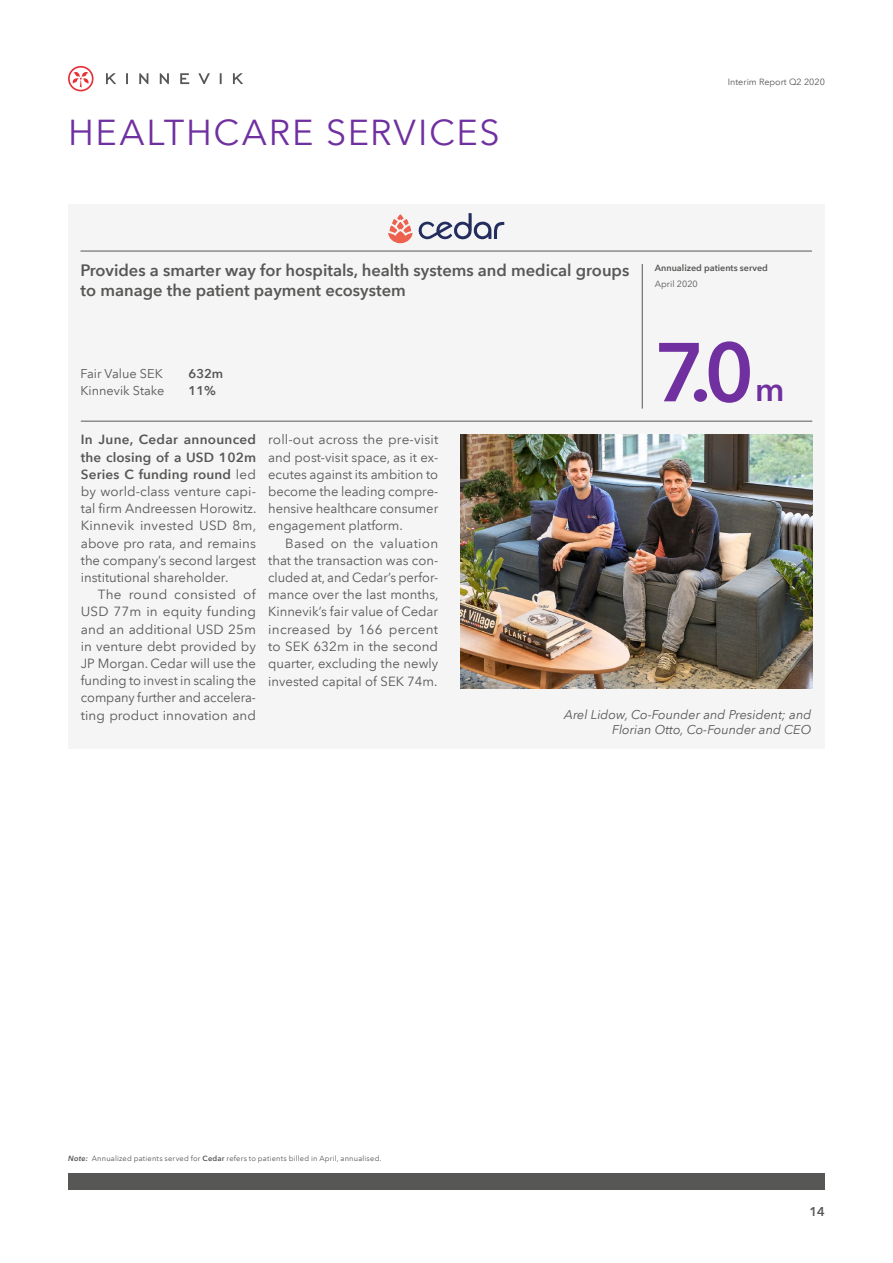
<style>
.page{position:relative;width:893px;height:1263px;background:#fff}
.page>*{position:absolute;margin:0;border:0;box-sizing:border-box;transform-origin:0 0}
.t1{font:600 82.5px "Avenir Next LT Pro";color:#7030a0}
.t2{font:36px "Avenir Next LT Pro";letter-spacing:.05em;color:#7030a0}
.t3{font:600 33px "Avenir Next LT Pro";color:#7030a0}
.t4{font:600 16.5px/19.5px "Avenir Next LT Pro";color:#575756}
.t5{font:13.35px/17.2px "Avenir Next LT Pro";color:#575756;text-align:justify}
.t6{font:italic 12.75px/15px "Avenir Next LT Pro";color:#575756;text-align:right}
.t7{font:12.75px "Avenir Next LT Pro";color:#575756}
.t8{font:600 12.75px "Avenir Next LT Pro";color:#575756}
.t9{font:9px "Avenir Next LT Pro";color:#575756}
.t10{font:600 9px "Avenir Next LT Pro";color:#575756}
.t11{font:7.5px "Avenir Next LT Pro";letter-spacing:.025em;color:#575756}
.s1{font-weight:600}
.s2{font-size:13.65px}
.s3{font-weight:600;font-style:italic}
</style>
<div class="page">
<svg style="left:68px;top:66px;width:26px;height:25px"></svg>
<svg style="left:106px;top:73px;width:137px;height:11px"></svg>
<div style="left:68px;top:1174px;width:757px;height:16px;background:#575756"></div>
<div style="left:68px;top:204px;width:757px;height:544px;background:#f5f5f5"></div>
<svg style="left:388px;top:213px;width:116px;height:30px"></svg>
<hr style="left:80px;top:251px;width:732px;height:1px;background:#575756">
<img style="left:460px;top:434px;width:352px;height:255px">
<hr style="left:642px;top:264px;width:1px;height:145px;background:#575756">
<hr style="left:81px;top:421px;width:731px;height:1px;background:#575756">
<h2 class="t2" style="left:68px;top:111px;width:433px">HEALTHCARE SERVICES</h2>
<p class="t9" style="left:728px;top:76px;width:99px">Interim Report Q2 2020</p>
<p class="t4" style="left:81px;top:261px;width:550px">Provides a smarter way for hospitals, health systems and medical groups to manage the patient payment ecosystem</p>
<p class="t7" style="left:81px;top:366px;width:84px">Fair Value SEK</p>
<p class="t8" style="left:189px;top:366px;width:36px">632m</p>
<p class="t7" style="left:81px;top:383px;width:85px">Kinnevik Stake</p>
<p class="t8" style="left:189px;top:382px;width:29px">11%</p>
<p class="t10" style="left:655px;top:262px;width:114px">Annualized patients served</p>
<p class="t9" style="left:655px;top:279px;width:44px">April 2020</p>
<h1 class="t1" style="left:655px;top:322px;width:101px">7.0</h1>
<h3 class="t3" style="left:755px;top:370px;width:31px">m</h3>
<p class="t5" style="left:81px;top:431px;width:177px"><span class="s1">In June, Cedar announced the closing of a USD 102m Series C funding round</span> led by world-class venture capi&shy;tal firm Andreessen Horowitz.<br>Kinnevik invested USD 8m, above pro rata, and remains the company’s second largest institutional shareholder.</p>
<p class="t5" style="left:81px;top:586px;width:177px;text-indent:17px">The round consisted of USD 77m in equity funding and an additional USD 25m in venture debt provided by JP Morgan. Cedar will use the funding to invest in scaling the company further and accelera&shy;ting product innovation and</p>
<p class="t5" style="left:268px;top:431px;width:172px">roll-out across the pre-visit and post-visit space, as it ex&shy;ecutes against its ambition to become the leading compre&shy;hensive healthcare consumer engagement platform.</p>
<p class="t5" style="left:268px;top:534px;width:172px;text-indent:17px">Based on the valuation that the transaction was con&shy;cluded at, and Cedar’s perfor&shy;mance over the last months, Kinnevik’s fair value of Cedar increased by 166 percent to SEK 632m in the second quarter, excluding the newly invested capital of SEK 74m<span class="s2">.</span></p>
<p class="t6" style="left:564px;top:707px;width:249px">Arel Lidow, Co-Founder and President; and<br>Florian Otto, Co-Founder and CEO</p>
<p class="t11" style="left:68px;top:1154px;width:315px"><span class="s3">Note:</span> Annualized patients served for <span class="s1">Cedar</span> refers to patients billed in April, annualised.</p>
<p class="t8" style="left:809px;top:1204px;width:17px">14</p>
</div>
